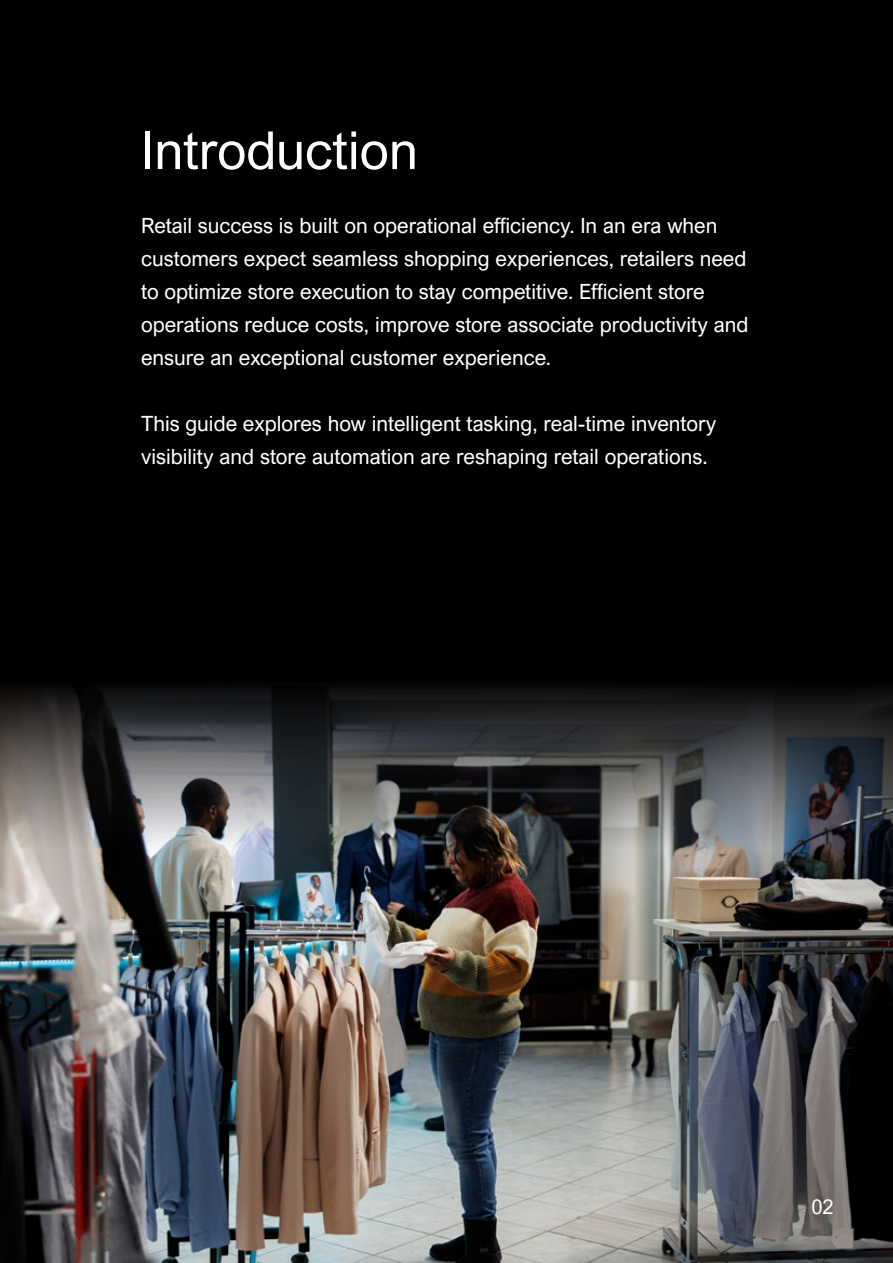
<style>
.page{position:relative;width:893px;height:1263px;background:#000}
.page>*{position:absolute;margin:0;border:0;box-sizing:border-box;transform-origin:0 0}
.t1{font:52.5px "Arial Nova";color:#fff}
.t2{font:21px/33px "Arial Nova";color:#fff}
.t3{font:20.1px "Arial Nova";color:#fff}
</style>
<div class="page">
<img style="left:0;top:997px;width:893px;height:266px">
<img style="left:0;top:686px;width:893px;height:311px">
<h1 class="t1" style="left:141px;top:121px;width:278px">Introduction</h1>
<p class="t2" style="left:141px;top:209px;width:609px">Retail success is built on operational efficiency. In an era when customers expect seamless shopping experiences, retailers need to optimize store execution to stay competitive. Efficient store operations reduce costs, improve store associate productivity and ensure an exceptional customer experience.</p>
<p class="t2" style="left:141px;top:407px;width:577px">This guide explores how intelligent tasking, real-time inventory visibility and store automation are reshaping retail operations.</p>
<p class="t3" style="left:811px;top:1195px;width:24px">02</p>
</div>
